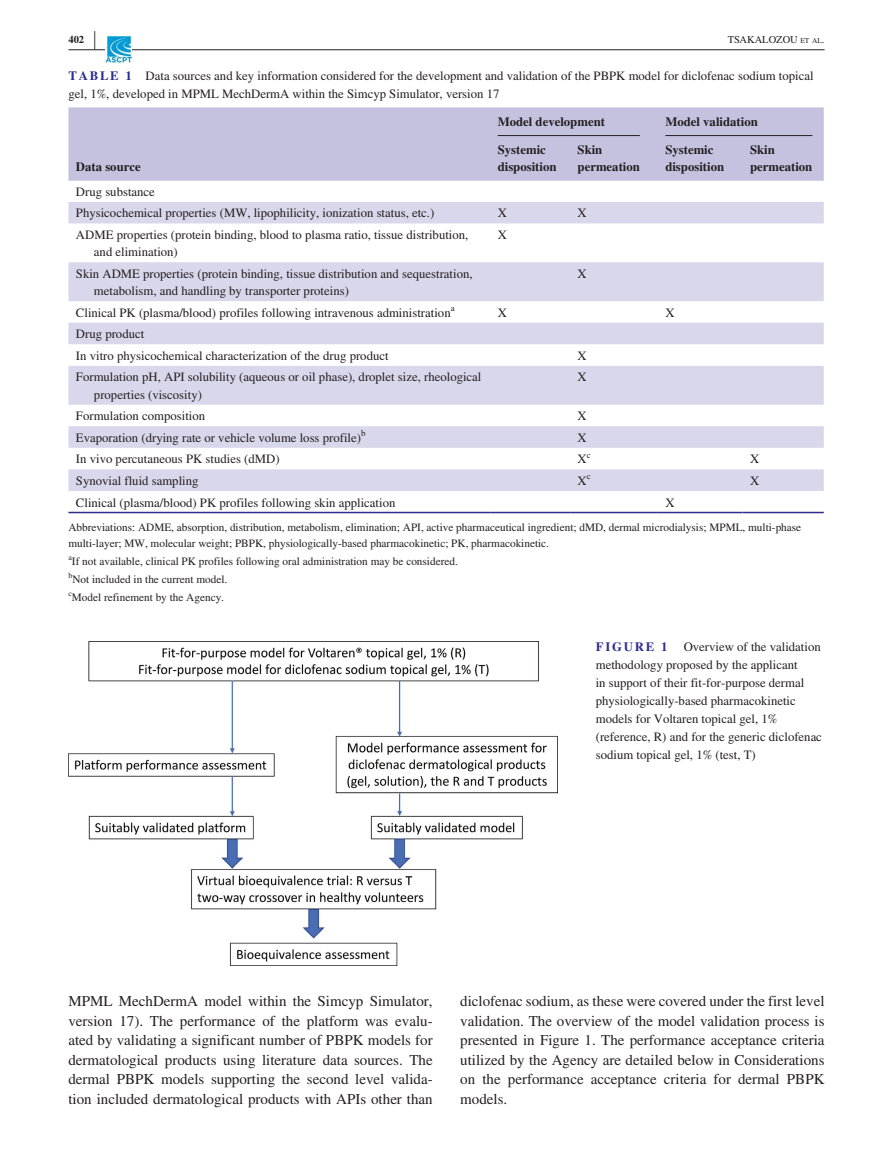
<style>
.page{position:relative;width:893px;height:1174px;background:#fff}
.page>*{position:absolute;margin:0;border:0;box-sizing:border-box;transform-origin:0 0}
.t1{font:700 25.95px "STIX";color:#231f20;scale:.36 1}
.t2{font:15px/19.5px "STIX";color:#231f20;text-align:justify}
.t3{font:12.75px/18px "STIX";color:#231f20}
.t4{font:700 12.75px/17.2px "STIX";color:#231f20}
.t5{font:700 12.75px "STIX";letter-spacing:.14em;color:#2c2d8c}
.t6{font:11.25px/15.8px "STIX";color:#231f20}
.t7{font:10.5px "STIX";color:#231f20}
.t8{font:700 10.5px "STIX";color:#231f20}
.t9{font:7.8px "STIX";color:#231f20}
.s1{font-size:7.35px}
.s2{font-weight:700;color:#2c2d8c}
</style>
<div class="page">
<hr style="left:68px;top:49px;width:756px;height:1px;background:#231f20">
<img style="left:106px;top:37px;width:25px;height:25px">
<div style="left:68px;top:107px;width:756px;height:74px;background:#c4c2df"></div>
<svg style="left:68px;top:202px;width:756px;height:289px;fill:#d9d7eb"></svg>
<hr style="left:68px;top:512px;width:422px;height:1px;background:#2c2d8c">
<hr style="left:490px;top:512px;width:80px;height:1px;background:#2c2d8c">
<hr style="left:570px;top:512px;width:88px;height:1px;background:#2c2d8c">
<hr style="left:658px;top:512px;width:85px;height:1px;background:#2c2d8c">
<hr style="left:743px;top:512px;width:81px;height:1px;background:#2c2d8c">
<hr style="left:498px;top:135px;width:142px;height:1px;background:#231f20">
<hr style="left:665px;top:135px;width:147px;height:1px;background:#231f20">
<img style="left:68px;top:642px;width:489px;height:323px">
<p class="t8" style="left:68px;top:33px;width:17px">402</p>
<h1 class="t1" style="left:94px;top:25px;width:7px">|</h1>
<p class="t7" style="left:728px;top:32px;width:98px">TSAKALOZOU <span class="s1">et al</span> .</p>
<p class="t3" style="left:68px;top:67px;width:747px"><span class="s2">TABLE 1</span> Data sources and key information considered for the development and validation of the PBPK model for diclofenac sodium topical gel, 1%, developed in MPML MechDermA within the Simcyp Simulator, version 17</p>
<p class="t4" style="left:76px;top:158px;width:66px">Data source</p>
<p class="t3" style="left:76px;top:182px;width:360px;line-height:21.6px">Drug substance<br>Physicochemical properties (MW, lipophilicity, ionization status, etc.)</p>
<p class="t4" style="left:498px;top:113px;width:109px">Model development</p>
<p class="t4" style="left:665px;top:113px;width:94px">Model validation</p>
<p class="t4" style="left:498px;top:141px;width:60px">Systemic disposition</p>
<p class="t4" style="left:578px;top:141px;width:64px">Skin permeation</p>
<p class="t4" style="left:665px;top:141px;width:60px">Systemic disposition</p>
<p class="t4" style="left:750px;top:141px;width:64px">Skin permeation</p>
<p class="t3" style="left:498px;top:205px;width:11px">X</p>
<p class="t3" style="left:578px;top:205px;width:11px">X</p>
<p class="t3" style="left:94px;top:227px;width:376px;line-height:17.2px;text-indent:-18px">ADME properties (protein binding, blood to plasma ratio, tissue distribution, and elimination)</p>
<p class="t3" style="left:498px;top:227px;width:11px">X</p>
<p class="t3" style="left:94px;top:266px;width:380px;line-height:17.2px;text-indent:-18px">Skin ADME properties (protein binding, tissue distribution and sequestration, metabolism, and handling by transporter proteins)</p>
<p class="t3" style="left:578px;top:265px;width:11px">X</p>
<p class="t3" style="left:76px;top:304px;width:380px">Clinical PK (plasma/blood) profiles following intravenous administration<sup>a</sup></p>
<p class="t3" style="left:498px;top:304px;width:11px">X</p>
<p class="t3" style="left:665px;top:304px;width:11px">X</p>
<p class="t3" style="left:76px;top:324px;width:314px;line-height:21.6px">Drug product<br>In vitro physicochemical characterization of the drug product</p>
<p class="t3" style="left:578px;top:347px;width:11px">X</p>
<p class="t3" style="left:94px;top:369px;width:389px;line-height:17.2px;text-indent:-18px">Formulation pH, API solubility (aqueous or oil phase), droplet size, rheological properties (viscosity)</p>
<p class="t3" style="left:578px;top:369px;width:11px">X</p>
<p class="t3" style="left:76px;top:408px;width:131px">Formulation composition</p>
<p class="t3" style="left:578px;top:408px;width:11px">X</p>
<p class="t3" style="left:76px;top:429px;width:291px">Evaporation (drying rate or vehicle volume loss profile)<sup>b</sup></p>
<p class="t3" style="left:578px;top:429px;width:11px">X</p>
<p class="t3" style="left:76px;top:451px;width:205px">In vivo percutaneous PK studies (dMD)</p>
<p class="t3" style="left:578px;top:451px;width:15px">X<sup>c</sup></p>
<p class="t3" style="left:750px;top:451px;width:11px">X</p>
<p class="t3" style="left:76px;top:472px;width:124px">Synovial fluid sampling</p>
<p class="t3" style="left:578px;top:472px;width:15px">X<sup>c</sup></p>
<p class="t3" style="left:750px;top:472px;width:11px">X</p>
<p class="t3" style="left:76px;top:494px;width:321px">Clinical (plasma/blood) PK profiles following skin application</p>
<p class="t3" style="left:665px;top:494px;width:11px">X</p>
<p class="t6" style="left:68px;top:520px;width:734px">Abbreviations: ADME, absorption, distribution, metabolism, elimination; API, active pharmaceutical ingredient; dMD, dermal microdialysis; MPML, multi-phase multi-layer; MW, molecular weight; PBPK, physiologically-based pharmacokinetic; PK, pharmacokinetic.</p>
<p class="t9" style="left:68px;top:552px;width:5px">a</p>
<p class="t6" style="left:72px;top:554px;width:387px">If not available, clinical PK profiles following oral administration may be considered.</p>
<p class="t9" style="left:68px;top:570px;width:5px">b</p>
<p class="t6" style="left:72px;top:572px;width:156px">Not included in the current model.</p>
<p class="t9" style="left:68px;top:588px;width:5px">c</p>
<p class="t6" style="left:72px;top:590px;width:154px">Model refinement by the Agency.</p>
<p class="t5" style="left:596px;top:639px;width:73px">FIGURE 1</p>
<p class="t3" style="left:596px;top:639px;width:228px;text-indent:88px">Overview of the validation methodology proposed by the applicant<br>in support of their fit-for-purpose dermal physiologically-based pharmacokinetic models for Voltaren topical gel, 1% (reference, R) and for the generic diclofenac sodium topical gel, 1% (test, T)</p>
<p class="t2" style="left:68px;top:992px;width:366px">MPML MechDermA model within the Simcyp Simulator, version 17). The performance of the platform was evalu&shy;ated by validating a significant number of PBPK models for dermatological products using literature data sources. The dermal PBPK models supporting the second level valida&shy;tion included dermatological products with APIs other than</p>
<p class="t2" style="left:460px;top:992px;width:366px">diclofenac sodium, as these were covered under the first level validation. The overview of the model validation process is presented in Figure 1. The performance acceptance criteria utilized by the Agency are detailed below in Considerations on the performance acceptance criteria for dermal PBPK models.</p>
</div>
